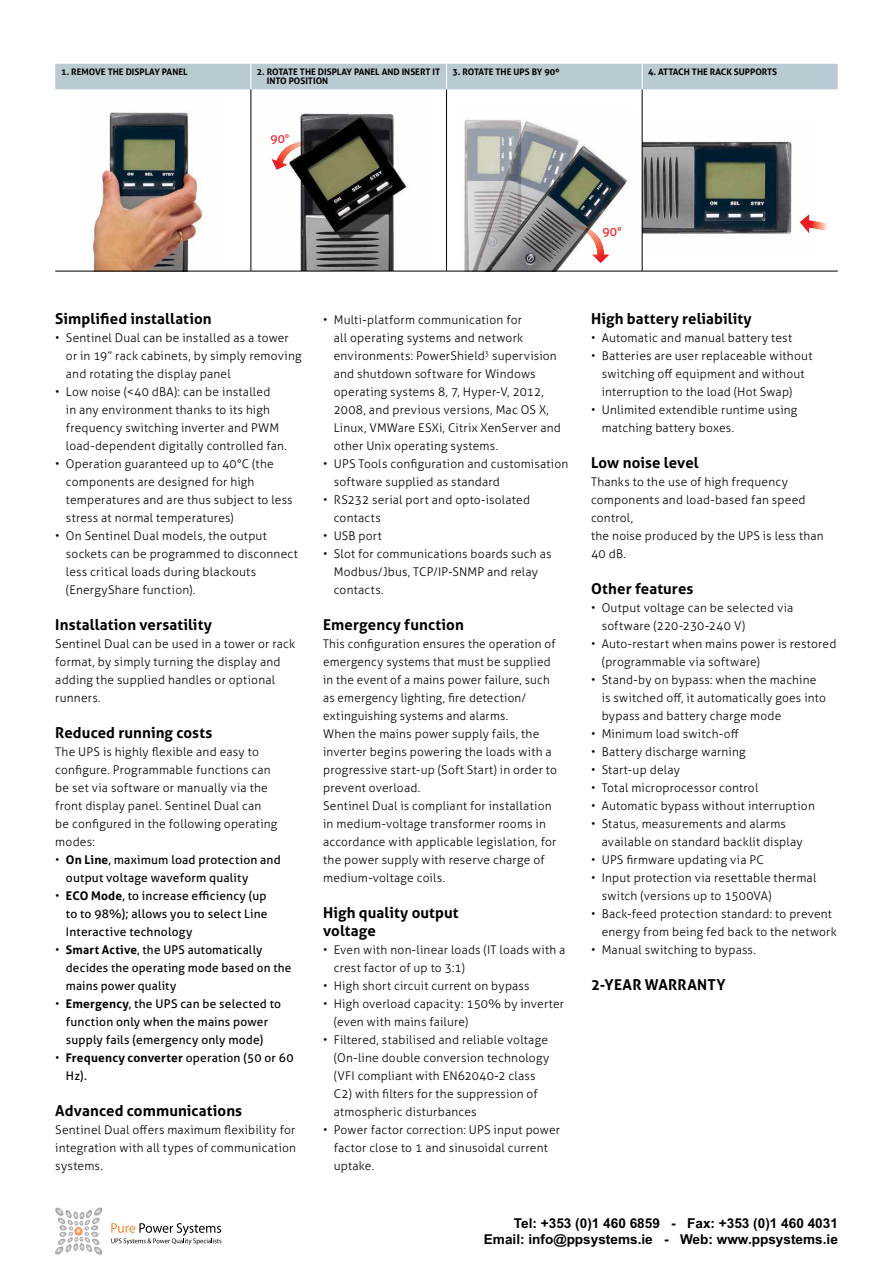
<style>
.page{position:relative;width:893px;height:1263px;background:#fff}
.page>*{position:absolute;margin:0;border:0;box-sizing:border-box;transform-origin:0 0}
.t1{font:700 15px/18px "Aller";letter-spacing:.01em;color:#000}
.t2{font:700 13.65px/16.4px "Arial";color:#000;text-align:right}
.t3{font:12.3px "Aller";color:#ed1c24}
.t4{font:300 12px/18px "Aller";letter-spacing:.015em;color:#000}
.t5{font:12px/18px "Aller";letter-spacing:.015em;color:#000}
.t6{font:12px "Aller";color:#ed1c24}
.t7{font:300 10.5px "Aller";color:#000}
.t8{font:700 9px/9px "Aller";color:#000}
.s1{font-weight:300}
.s2{font-weight:700}
</style>
<div class="page">
<img style="left:80px;top:111px;width:138px;height:160px">
<img style="left:258px;top:112px;width:174px;height:159px">
<img style="left:271px;top:141px;width:59px;height:29px">
<img style="left:456px;top:119px;width:178px;height:152px">
<img style="left:556px;top:223px;width:54px;height:40px">
<img style="left:643px;top:141px;width:149px;height:94px">
<img style="left:800px;top:214px;width:27px;height:20px">
<svg style="left:55px;top:1207px;width:47px;height:48px"></svg>
<svg style="left:111px;top:1223px;width:110px;height:22px"></svg>
<hr style="left:55px;top:271px;width:196px;height:1px;background:#000">
<hr style="left:251px;top:271px;width:195px;height:1px;background:#000">
<hr style="left:446px;top:271px;width:196px;height:1px;background:#000">
<hr style="left:642px;top:271px;width:196px;height:1px;background:#000">
<hr style="left:251px;top:89px;width:1px;height:182px;background:#000">
<hr style="left:446px;top:89px;width:1px;height:182px;background:#000">
<hr style="left:642px;top:89px;width:1px;height:182px;background:#000">
<div style="left:55px;top:64px;width:783px;height:25px;background:#bacad3"></div>
<p class="t8" style="left:61px;top:68px;width:128px">1. REMOVE THE DISPLAY PANEL</p>
<p class="t8" style="left:267px;top:68px;width:175px;text-indent:-10px">2. ROTATE THE DISPLAY PANEL AND INSERT IT<br>INTO POSITION</p>
<p class="t8" style="left:452px;top:68px;width:109px">3. ROTATE THE UPS BY 90º</p>
<p class="t8" style="left:648px;top:68px;width:131px">4. ATTACH THE RACK SUPPORTS</p>
<p class="t6" style="left:271px;top:133px;width:20px">90°</p>
<p class="t3" style="left:602px;top:227px;width:21px">90°</p>
<p class="t1" style="left:55px;top:310px;width:158px">Simplified installation</p>
<p class="t4" style="left:66px;top:330px;width:237px;text-indent:-11px">• Sentinel Dual can be installed as a tower or in 19” rack cabinets, by simply removing and rotating the display panel</p>
<p class="t4" style="left:66px;top:384px;width:223px;text-indent:-11px">• Low noise (&lt;40 dBA): can be installed<br>in any environment thanks to its high frequency switching inverter and PWM load-dependent digitally controlled fan.</p>
<p class="t4" style="left:66px;top:456px;width:228px;text-indent:-11px">• Operation guaranteed up to 40°C (the components are designed for high temperatures and are thus subject to less stress at normal temperatures)</p>
<p class="t4" style="left:66px;top:528px;width:234px;text-indent:-11px">• On Sentinel Dual models, the output sockets can be programmed to disconnect less critical loads during blackouts (EnergyShare function).</p>
<p class="t1" style="left:55px;top:617px;width:158px">Installation versatility</p>
<p class="t4" style="left:55px;top:636px;width:241px">Sentinel Dual can be used in a tower or rack format, by simply turning the display and adding the supplied handles or optional runners.</p>
<p class="t1" style="left:55px;top:724px;width:159px">Reduced running costs</p>
<p class="t4" style="left:55px;top:743px;width:224px">The UPS is highly flexible and easy to configure. Programmable functions can be set via software or manually via the front display panel. Sentinel Dual can be configured in the following operating modes:</p>
<p class="t5" style="left:66px;top:852px;width:216px;text-indent:-11px"><span class="s1">•</span> <span class="s2">On Line</span>, maximum load protection and output voltage waveform quality</p>
<p class="t5" style="left:66px;top:887px;width:203px;text-align:justify;text-indent:-11px"><span class="s1">•</span> <span class="s2">ECO Mode</span>, to increase efficiency (up to to 98%); allows you to select Line Interactive technology</p>
<p class="t5" style="left:66px;top:942px;width:227px;text-indent:-11px"><span class="s1">•</span> <span class="s2">Smart Active</span>, the UPS automatically decides the operating mode based on the mains power quality</p>
<p class="t5" style="left:55px;top:996px;width:227px;text-align:center"><span class="s1">•</span> <span class="s2">Emergency</span>, the UPS can be selected to function only when the mains power supply fails (emergency only mode)</p>
<p class="t5" style="left:66px;top:1049px;width:229px;text-indent:-11px"><span class="s1">•</span> <span class="s2">Frequency converter</span> operation (50 or 60<br>Hz).</p>
<p class="t1" style="left:55px;top:1102px;width:188px">Advanced communications</p>
<p class="t4" style="left:55px;top:1121px;width:242px;text-align:justify">Sentinel Dual offers maximum flexibility for integration with all types of communication systems.</p>
<p class="t4" style="left:334px;top:312px;width:229px;text-indent:-11px">• Multi-platform communication for<br>all operating systems and network environments: PowerShield<sup>3</sup> supervision and shutdown software for Windows operating systems 8, 7, Hyper-V, 2012, 2008, and previous versions, Mac OS X, Linux, VMWare ESXi, Citrix XenServer and other Unix operating systems.</p>
<p class="t4" style="left:334px;top:455px;width:236px;text-indent:-11px">• UPS Tools configuration and customisation software supplied as standard</p>
<p class="t4" style="left:334px;top:492px;width:198px;text-indent:-11px">• RS232 serial port and opto-isolated contacts</p>
<p class="t4" style="left:323px;top:528px;width:60px">• USB port</p>
<p class="t4" style="left:334px;top:546px;width:219px;text-indent:-11px">• Slot for communications boards such as<br>Modbus/Jbus, TCP/IP-SNMP and relay contacts.</p>
<p class="t1" style="left:323px;top:617px;width:142px">Emergency function</p>
<p class="t4" style="left:323px;top:635px;width:235px">This configuration ensures the operation of emergency systems that must be supplied in the event of a mains power failure, such as emergency lighting, fire detection/ extinguishing systems and alarms.<br>When the mains power supply fails, the inverter begins powering the loads with a progressive start-up (Soft Start) in order to prevent overload.<br>Sentinel Dual is compliant for installation in medium-voltage transformer rooms in accordance with applicable legislation, for the power supply with reserve charge of medium-voltage coils.</p>
<p class="t1" style="left:323px;top:905px;width:137px">High quality output voltage</p>
<p class="t4" style="left:334px;top:942px;width:233px;text-indent:-11px">• Even with non-linear loads (IT loads with a crest factor of up to 3:1)</p>
<p class="t4" style="left:323px;top:978px;width:208px">• High short circuit current on bypass</p>
<p class="t4" style="left:334px;top:996px;width:232px;text-indent:-11px">• High overload capacity: 150% by inverter (even with mains failure)</p>
<p class="t4" style="left:334px;top:1032px;width:217px;text-indent:-11px">• Filtered, stabilised and reliable voltage (On-line double conversion technology (VFI compliant with EN62040-2 class C2) with filters for the suppression of atmospheric disturbances</p>
<p class="t4" style="left:334px;top:1122px;width:228px;text-indent:-11px">• Power factor correction: UPS input power factor close to 1 and sinusoidal current uptake.</p>
<p class="t1" style="left:591px;top:310px;width:162px">High battery reliability</p>
<p class="t4" style="left:591px;top:330px;width:203px">• Automatic and manual battery test</p>
<p class="t4" style="left:602px;top:348px;width:212px;text-indent:-11px">• Batteries are user replaceable without switching off equipment and without interruption to the load (Hot Swap)</p>
<p class="t4" style="left:602px;top:402px;width:197px;text-indent:-11px">• Unlimited extendible runtime using matching battery boxes.</p>
<p class="t1" style="left:591px;top:455px;width:109px">Low noise level</p>
<p class="t4" style="left:591px;top:474px;width:234px">Thanks to the use of high frequency components and load-based fan speed control,<br>the noise produced by the UPS is less than<br>40 dB.</p>
<p class="t1" style="left:591px;top:581px;width:104px">Other features</p>
<p class="t4" style="left:602px;top:600px;width:193px;text-indent:-11px">• Output voltage can be selected via software (220-230-240 V)</p>
<p class="t4" style="left:602px;top:636px;width:236px;text-indent:-11px">• Auto-restart when mains power is restored (programmable via software)</p>
<p class="t4" style="left:602px;top:672px;width:226px;text-indent:-11px">• Stand-by on bypass: when the machine is switched off, it automatically goes into bypass and battery charge mode</p>
<p class="t4" style="left:591px;top:725px;width:149px">• Minimum load switch-off</p>
<p class="t4" style="left:591px;top:744px;width:156px">• Battery discharge warning</p>
<p class="t4" style="left:591px;top:762px;width:90px">• Start-up delay</p>
<p class="t4" style="left:591px;top:780px;width:169px">• Total microprocessor control</p>
<p class="t4" style="left:591px;top:798px;width:225px">• Automatic bypass without interruption</p>
<p class="t4" style="left:602px;top:816px;width:203px;text-indent:-11px">• Status, measurements and alarms available on standard backlit display</p>
<p class="t4" style="left:591px;top:851px;width:174px">• UPS firmware updating via PC</p>
<p class="t4" style="left:602px;top:870px;width:216px;text-indent:-11px">• Input protection via resettable thermal switch (versions up to 1500VA)</p>
<p class="t4" style="left:602px;top:906px;width:237px;text-indent:-11px">• Back-feed protection standard: to prevent energy from being fed back to the network</p>
<p class="t4" style="left:591px;top:942px;width:166px">• Manual switching to bypass.</p>
<p class="t1" style="left:591px;top:977px;width:136px">2-YEAR WARRANTY</p>
<p class="t2" style="left:484px;top:1216px;width:356px">Tel: +353 (0)1 460 6859 - Fax: +353 (0)1 460 4031<br>Email: info@ppsystems.ie - Web: www.ppsystems.ie</p>
<p class="t7" style="left:737px;top:1222px;width:94px">www.riello-ups.com</p>
</div>
